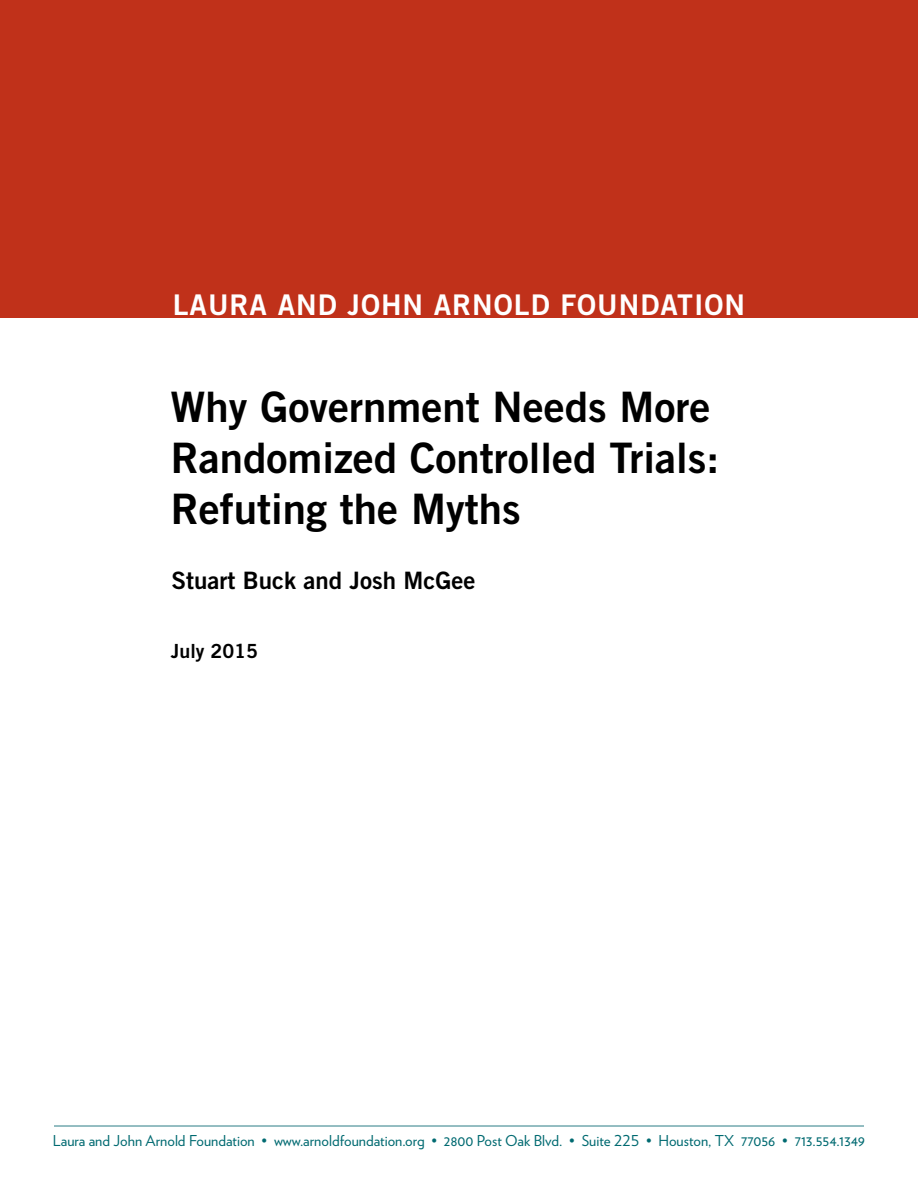
<style>
.page{position:relative;width:918px;height:1188px;background:#fff}
.page>*{position:absolute;margin:0;border:0;box-sizing:border-box;transform-origin:0 0}
.t1{font:42px/51px "Trade Gothic LT Std Bd 2";color:#000}
.t2{font:28.5px "Trade Gothic LT Std Bd 2";letter-spacing:.035em;color:#fff}
.t3{font:24px "Trade Gothic LT Std Bd 2";color:#000}
.t4{font:19.5px "Trade Gothic LT Std Bd 2";color:#000}
.t5{font:15px "Verlag";color:#006a71}
</style>
<div class="page">
<div style="left:0;top:0;width:918px;height:318px;background:#c0311a"></div>
<hr style="left:54px;top:1125px;width:810px;height:2px;background:#71a8ae">
<h2 class="t2" style="left:173px;top:287px;width:574px">LAURA AND JOHN ARNOLD FOUNDATION</h2>
<h1 class="t1" style="left:171px;top:381px;width:550px">Why Government Needs More<br>Randomized Controlled Trials:<br>Refuting the Myths</h1>
<h3 class="t3" style="left:172px;top:566px;width:305px">Stuart Buck and Josh McGee</h3>
<h3 class="t4" style="left:171px;top:639px;width:89px">July 2015</h3>
<p class="t5" style="left:53px;top:1129px;width:814px">Laura and John Arnold Foundation • www.arnoldfoundation.org • 2800 Post Oak Blvd. • Suite 225 • Houston, TX 77056 • 713.554.1349</p>
</div>
